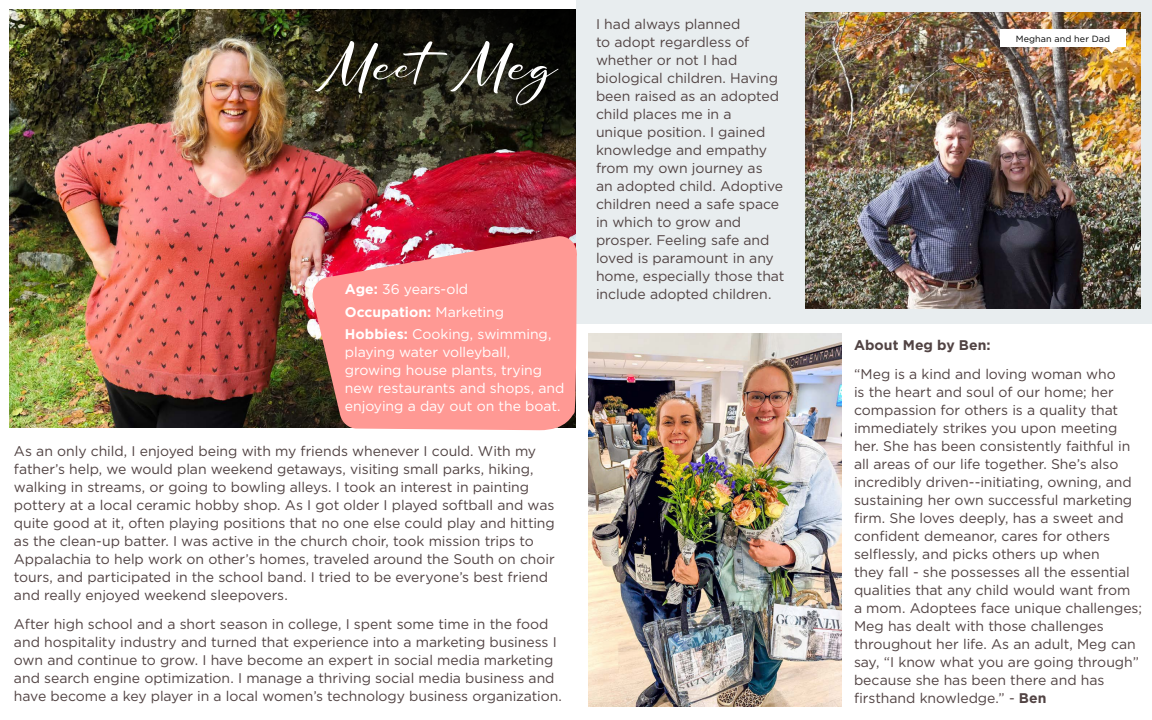
<style>
.page{position:relative;width:1152px;height:720px;background:#fff}
.page>*{position:absolute;margin:0;border:0;box-sizing:border-box;transform-origin:0 0}
.t1{font:54px "Shogeking Oniki";color:#fff}
.t2{font:14px/18px "Gotham";letter-spacing:-.005em;color:#514343}
.t3{font:14px/18px "Gotham";letter-spacing:-.005em;color:#fff}
.t4{font:700 14px "Gotham";color:#514343}
.t5{font:9px "Gotham";letter-spacing:.015em;color:#000}
.s1{font-weight:700}
</style>
<div class="page">
<img style="left:9px;top:9px;width:302px;height:419px">
<img style="left:300px;top:9px;width:276px;height:270px">
<div style="left:576px;top:0;width:576px;height:324px;background:#e8edef"></div>
<img style="left:588px;top:333px;width:254px;height:374px">
<img style="left:805px;top:12px;width:335px;height:297px">
<svg style="left:311px;top:234px;width:266px;height:196px;background:#ef8b89"></svg>
<svg style="left:1103px;top:47px;width:17px;height:6px"></svg>
<div style="left:1000px;top:29px;width:126px;height:18px;background:#fff"></div>
<h1 class="t1" style="left:315px;top:27px;width:244px">MeetMeg</h1>
<p class="t3" style="left:345px;top:278px;width:208px;line-height:22.5px"><span class="s1">Age:</span> 36 years-old<br><span class="s1">Occupation:</span> Marketing<br><span class="s1">Hobbies:</span> Cooking, swimming,</p>
<p class="t3" style="left:345px;top:343px;width:221px">playing water volleyball, growing house plants, trying new restaurants and shops, and enjoying a day out on the boat.</p>
<p class="t2" style="left:14px;top:442px;width:542px">As an only child, I enjoyed being with my friends whenever I could. With my father’s help, we would plan weekend getaways, visiting small parks, hiking, walking in streams, or going to bowling alleys. I took an interest in painting pottery at a local ceramic hobby shop. As I got older I played softball and was quite good at it, often playing positions that no one else could play and hitting as the clean-up batter. I was active in the church choir, took mission trips to Appalachia to help work on other’s homes, traveled around the South on choir tours, and participated in the school band. I tried to be everyone’s best friend and really enjoyed weekend sleepovers.</p>
<p class="t2" style="left:14px;top:615px;width:550px">After high school and a short season in college, I spent some time in the food and hospitality industry and turned that experience into a marketing business I own and continue to grow. I have become an expert in social media marketing and search engine optimization. I manage a thriving social media business and have become a key player in a local women’s technology business organization.</p>
<p class="t2" style="left:596px;top:15px;width:190px">I had always planned<br>to adopt regardless of whether or not I had biological children. Having been raised as an adopted child places me in a<br>unique position. I gained knowledge and empathy from my own journey as<br>an adopted child. Adoptive children need a safe space in which to grow and prosper. Feeling safe and loved is paramount in any home, especially those that include adopted children.</p>
<p class="t5" style="left:1016px;top:33px;width:96px">Meghan and her Dad</p>
<p class="t4" style="left:854px;top:336px;width:138px">About Meg by Ben:</p>
<p class="t2" style="left:854px;top:365px;width:290px">“Meg is a kind and loving woman who<br>is the heart and soul of our home; her compassion for others is a quality that immediately strikes you upon meeting her. She has been consistently faithful in all areas of our life together. She’s also incredibly driven--initiating, owning, and sustaining her own successful marketing firm. She loves deeply, has a sweet and confident demeanor, cares for others selflessly, and picks others up when<br>they fall - she possesses all the essential qualities that any child would want from a mom. Adoptees face unique challenges; Meg has dealt with those challenges throughout her life. As an adult, Meg can say, “I know what you are going through” because she has been there and has firsthand knowledge.” - <span class="s1">Ben</span></p>
</div>
